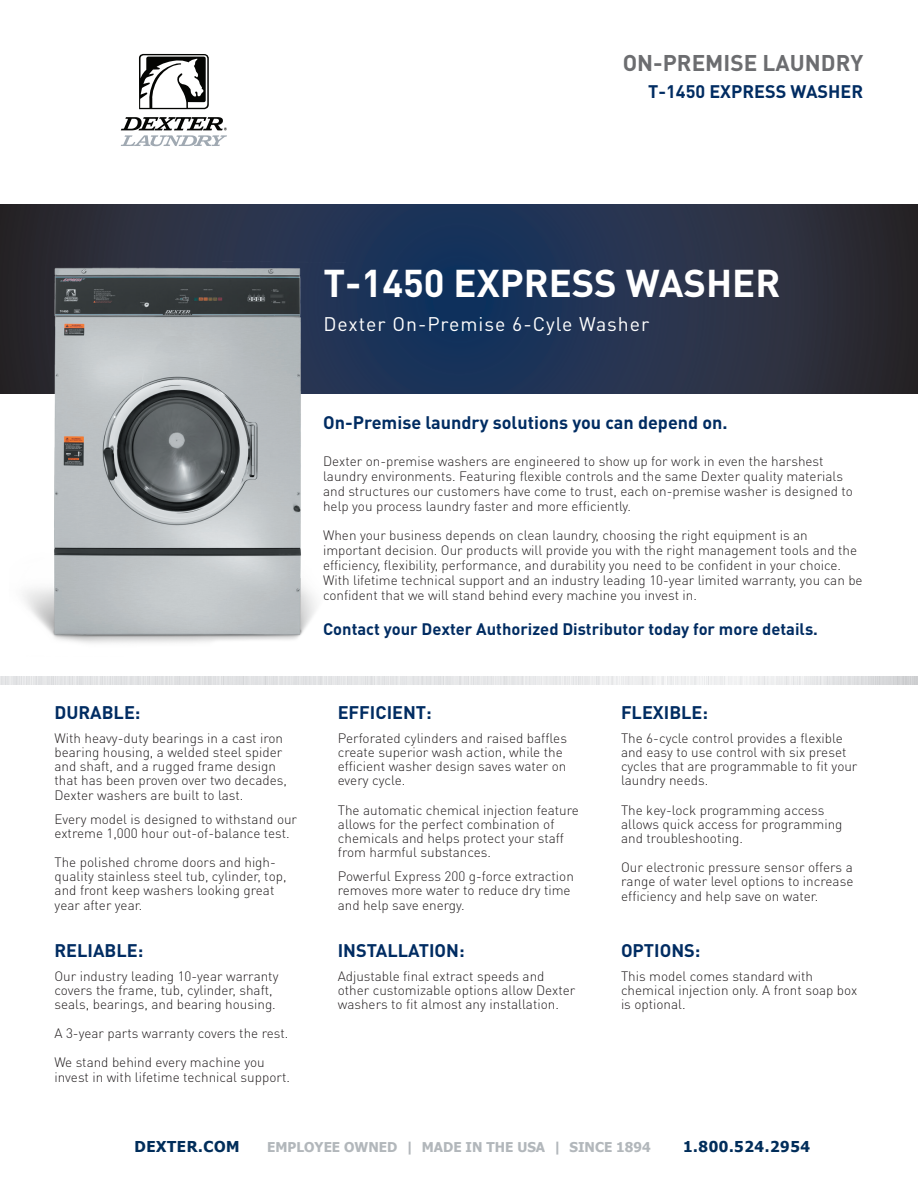
<style>
.page{position:relative;width:918px;height:1188px;background:#fff}
.page>*{position:absolute;margin:0;border:0;box-sizing:border-box;transform-origin:0 0}
.t1{font:700 38.25px "DIN Pro";color:#fff}
.t2{font:700 22.5px "DIN Pro";color:#6c6d70}
.t3{font:19.5px "DIN Pro";letter-spacing:.05em;color:#fff}
.t4{font:700 18px "DIN Pro";color:#002c62}
.t5{font:700 16.5px "DIN Pro";color:#002c62}
.t6{font:700 15px "Tahoma";letter-spacing:.04em;color:#002d5a}
.t7{font:300 13.5px/14.2px "DIN Pro";color:#231f20}
.t8{font:700 13.5px "Tahoma";color:#b2b7bb}
</style>
<div class="page">
<svg style="left:0;top:204px;width:918px;height:189px;background:#243049"></svg>
<img style="left:0;top:677px;width:918px;height:8px">
<svg style="left:139px;top:54px;width:70px;height:55px"></svg>
<svg style="left:121px;top:117px;width:106px;height:29px"></svg>
<img style="left:0;top:261px;width:345px;height:382px">
<p class="t2" style="left:623px;top:48px;width:242px">ON-PREMISE LAUNDRY</p>
<p class="t4" style="left:648px;top:79px;width:217px">T-1450 EXPRESS WASHER</p>
<p class="t1" style="left:323px;top:257px;width:459px">T-1450 EXPRESS WASHER</p>
<p class="t3" style="left:323px;top:310px;width:327px">Dexter On-Premise 6-Cyle Washer</p>
<p class="t4" style="left:323px;top:410px;width:406px">On-Premise laundry solutions you can depend on.</p>
<p class="t7" style="left:323px;top:453px;width:531px;line-height:15px">Dexter on-premise washers are engineered to show up for work in even the harshest laundry environments. Featuring flexible controls and the same Dexter quality materials and structures our customers have come to trust, each on-premise washer is designed to help you process laundry faster and more efficiently.</p>
<p class="t7" style="left:323px;top:527px;width:541px;line-height:15px">When your business depends on clean laundry, choosing the right equipment is an important decision. Our products will provide you with the right management tools and the efficiency, flexibility, performance, and durability you need to be confident in your choice.<br>With lifetime technical support and an industry leading 10-year limited warranty, you can be confident that we will stand behind every machine you invest in.</p>
<p class="t5" style="left:323px;top:618px;width:496px">Contact your Dexter Authorized Distributor today for more details.</p>
<p class="t4" style="left:54px;top:700px;width:88px">DURABLE:</p>
<p class="t7" style="left:54px;top:730px;width:234px">With heavy-duty bearings in a cast iron bearing housing, a welded steel spider and shaft, and a rugged frame design that has been proven over two decades, Dexter washers are built to last.</p>
<p class="t7" style="left:54px;top:811px;width:244px">Every model is designed to withstand our extreme 1,000 hour out-of-balance test.</p>
<p class="t7" style="left:54px;top:854px;width:234px">The polished chrome doors and high&shy;quality stainless steel tub, cylinder, top, and front keep washers looking great year after year.</p>
<p class="t4" style="left:54px;top:938px;width:90px">RELIABLE:</p>
<p class="t7" style="left:54px;top:968px;width:226px">Our industry leading 10-year warranty covers the frame, tub, cylinder, shaft, seals, bearings, and bearing housing.</p>
<p class="t7" style="left:54px;top:1026px;width:235px">A 3-year parts warranty covers the rest.</p>
<p class="t7" style="left:54px;top:1055px;width:237px">We stand behind every machine you invest in with lifetime technical support.</p>
<p class="t4" style="left:338px;top:700px;width:96px">EFFICIENT:</p>
<p class="t7" style="left:338px;top:730px;width:231px">Perforated cylinders and raised baffles create superior wash action, while the efficient washer design saves water on every cycle.</p>
<p class="t7" style="left:338px;top:802px;width:243px">The automatic chemical injection feature allows for the perfect combination of chemicals and helps protect your staff from harmful substances.</p>
<p class="t7" style="left:338px;top:868px;width:238px">Powerful Express 200 g-force extraction removes more water to reduce dry time and help save energy.</p>
<p class="t4" style="left:338px;top:938px;width:128px">INSTALLATION:</p>
<p class="t7" style="left:338px;top:968px;width:239px">Adjustable final extract speeds and other customizable options allow Dexter washers to fit almost any installation.</p>
<p class="t4" style="left:621px;top:700px;width:89px">FLEXIBLE:</p>
<p class="t7" style="left:621px;top:730px;width:238px">The 6-cycle control provides a flexible and easy to use control with six preset cycles that are programmable to fit your laundry needs.</p>
<p class="t7" style="left:621px;top:802px;width:223px">The key-lock programming access allows quick access for programming and troubleshooting.</p>
<p class="t7" style="left:621px;top:859px;width:234px;text-align:justify">Our electronic pressure sensor offers a range of water level options to increase efficiency and help save on water.</p>
<p class="t4" style="left:621px;top:938px;width:81px">OPTIONS:</p>
<p class="t7" style="left:621px;top:968px;width:238px">This model comes standard with chemical injection only. A front soap box is optional.</p>
<p class="t6" style="left:134px;top:1136px;width:107px">DEXTER.COM</p>
<p class="t8" style="left:267px;top:1137px;width:385px">EMPLOYEE OWNED | MADE IN THE USA | SINCE 1894</p>
<p class="t6" style="left:683px;top:1136px;width:128px">1.800.524.2954</p>
</div>
